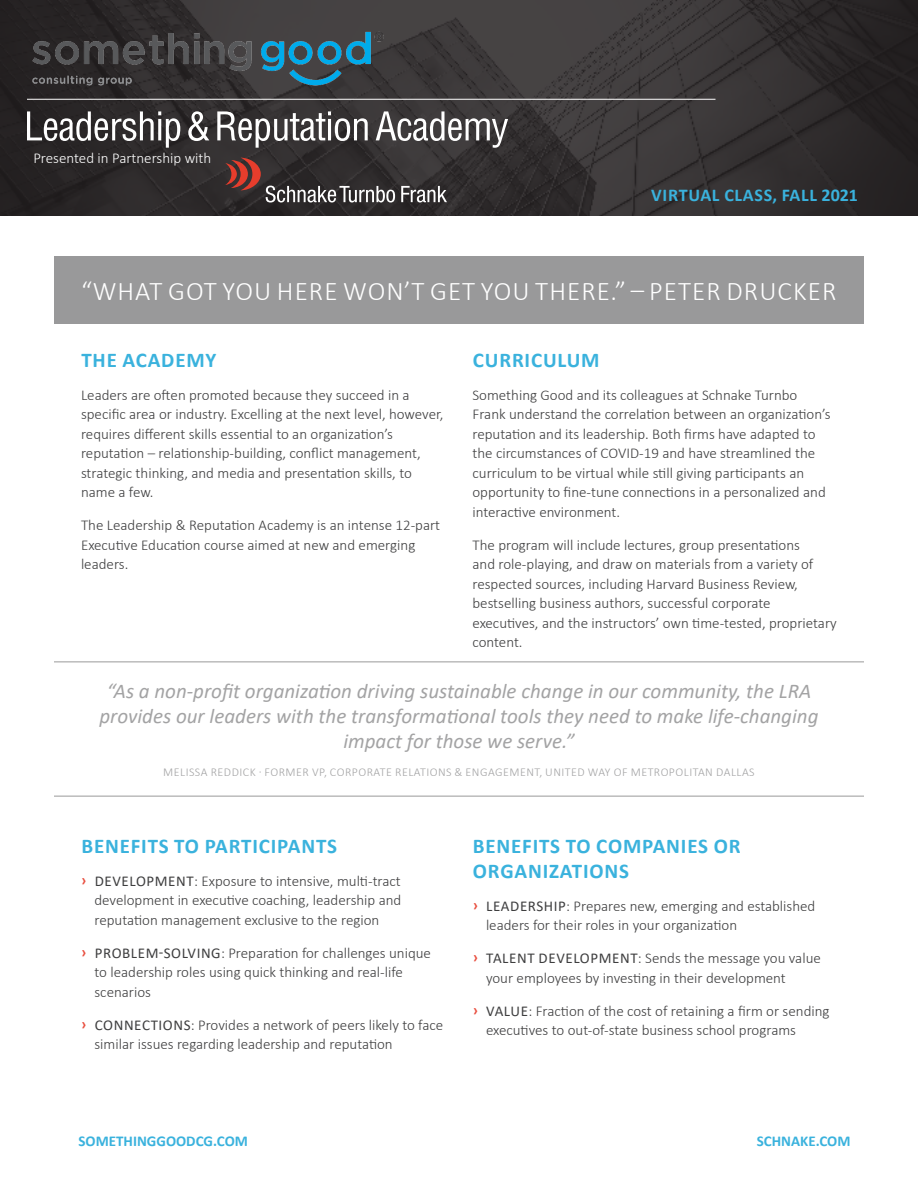
<style>
.page{position:relative;width:918px;height:1188px;background:#fff}
.page>*{position:absolute;margin:0;border:0;box-sizing:border-box;transform-origin:0 0}
.t1{font:300 27px "Calibri";letter-spacing:.04em;color:#fff}
.t2{font:italic 21px/25.2px "Calibri";color:#a3a3a4;text-align:center}
.Heading_1{font:700 21px/25.2px "Calibri";letter-spacing:.04em;color:#3ab2dd}
.Heading_1-2{font:700 18px "Calibri";letter-spacing:.04em;color:#3ab2dd}
.t3{font:300 15px/19.5px "Calibri";color:#3e3e3f}
.t4{font:700 15px "Calibri";color:#3ab2dd}
.t5{font:300 15px "Calibri";color:#fff}
.Quote_Attribution{font:300 12px "Calibri";letter-spacing:.04em;color:#a3a3a4}
.s1{font-weight:700;color:#e95041}
.s2{font-weight:400}
</style>
<div class="page">
<svg style="left:0;top:0;width:918px;height:216px;background:#343131"></svg>
<hr style="left:54px;top:662px;width:810px;height:1px;background:#99999a">
<hr style="left:54px;top:796px;width:810px;height:1px;background:#99999a">
<div style="left:54px;top:256px;width:810px;height:68px;background:#99999a"></div>
<svg style="left:401px;top:186px;width:46px;height:17px"></svg>
<svg style="left:225px;top:158px;width:170px;height:45px;background:#4e403f"></svg>
<hr style="left:27px;top:99px;width:689px;height:1px;background:#fff">
<svg style="left:376px;top:111px;width:132px;height:37px"></svg>
<svg style="left:27px;top:111px;width:153px;height:37px"></svg>
<svg style="left:188px;top:111px;width:21px;height:30px"></svg>
<svg style="left:217px;top:111px;width:151px;height:37px"></svg>
<img style="left:18px;top:21px;width:367px;height:75px">
<p class="t5" style="left:33px;top:149px;width:179px">Presented in Partnership with</p>
<p class="Heading_1-2" style="left:651px;top:182px;width:208px">VIRTUAL CLASS, FALL 2021</p>
<p class="t1" style="left:81px;top:275px;width:757px">“WHAT GOT YOU HERE WON’T GET YOU THERE.” – PETER DRUCKER</p>
<p class="Heading_1" style="left:81px;top:347px;width:137px">THE ACADEMY</p>
<p class="t3" style="left:81px;top:385px;width:364px">Leaders are often promoted because they succeed in a specific area or industry. Excelling at the next level, however, requires different skills essential to an organization’s reputation – relationship-building, conflict management, strategic thinking, and media and presentation skills, to name a few.</p>
<p class="t3" style="left:81px;top:515px;width:361px">The Leadership &amp; Reputation Academy is an intense 12-part<br>Executive Education course aimed at new and emerging leaders.</p>
<p class="Heading_1" style="left:473px;top:347px;width:128px">CURRICULUM</p>
<p class="t3" style="left:472px;top:385px;width:360px">Something Good and its colleagues at Schnake Turnbo Frank understand the correlation between an organization’s reputation and its leadership. Both firms have adapted to the circumstances of COVID-19 and have streamlined the curriculum to be virtual while still giving participants an opportunity to fine-tune connections in a personalized and interactive environment.</p>
<p class="t3" style="left:472px;top:535px;width:366px">The program will include lectures, group presentations<br>and role-playing, and draw on materials from a variety of respected sources, including Harvard Business Review, bestselling business authors, successful corporate executives, and the instructors’ own time-tested, proprietary content.</p>
<p class="t2" style="left:99px;top:677px;width:721px">“As a non-profit organization driving sustainable change in our community, the LRA provides our leaders with the transformational tools they need to make life-changing impact for those we serve.”</p>
<p class="Quote_Attribution" style="left:163px;top:765px;width:593px">MELISSA REDDICK · FORMER VP, CORPORATE RELATIONS &amp; ENGAGEMENT, UNITED WAY OF METROPOLITAN DALLAS</p>
<p class="Heading_1" style="left:81px;top:833px;width:257px">BENEFITS TO PARTICIPANTS</p>
<p class="t3" style="left:94px;top:871px;width:308px;text-align:justify;text-indent:-13px"><span class="s1">ͧ</span> <span class="s2">DEVELOPMENT</span>: Exposure to intensive, multi-tract development in executive coaching, leadership and reputation management exclusive to the region</p>
<p class="t3" style="left:94px;top:943px;width:338px;text-indent:-13px"><span class="s1">ͧ</span> <span class="s2">PROBLEM-SOLVING</span>: Preparation for challenges unique to leadership roles using quick thinking and real-life scenarios</p>
<p class="t3" style="left:94px;top:1015px;width:350px;text-indent:-13px"><span class="s1">ͧ</span> <span class="s2">CONNECTIONS</span>: Provides a network of peers likely to face similar issues regarding leadership and reputation</p>
<p class="Heading_1" style="left:473px;top:833px;width:269px">BENEFITS TO COMPANIES OR<br>ORGANIZATIONS</p>
<p class="t3" style="left:486px;top:896px;width:331px;text-indent:-13px"><span class="s1">ͧ</span> <span class="s2">LEADERSHIP</span>: Prepares new, emerging and established leaders for their roles in your organization</p>
<p class="t3" style="left:486px;top:949px;width:336px;text-indent:-13px"><span class="s1">ͧ</span> <span class="s2">TALENT DEVELOPMENT</span>: Sends the message you value your employees by investing in their development</p>
<p class="t3" style="left:486px;top:1001px;width:345px;text-indent:-13px"><span class="s1">ͧ</span> <span class="s2">VALUE</span>: Fraction of the cost of retaining a firm or sending executives to out-of-state business school programs</p>
<p class="t4" style="left:78px;top:1130px;width:171px">SOMETHINGGOODCG.COM</p>
<p class="t4" style="left:757px;top:1130px;width:95px">SCHNAKE.COM</p>
</div>
